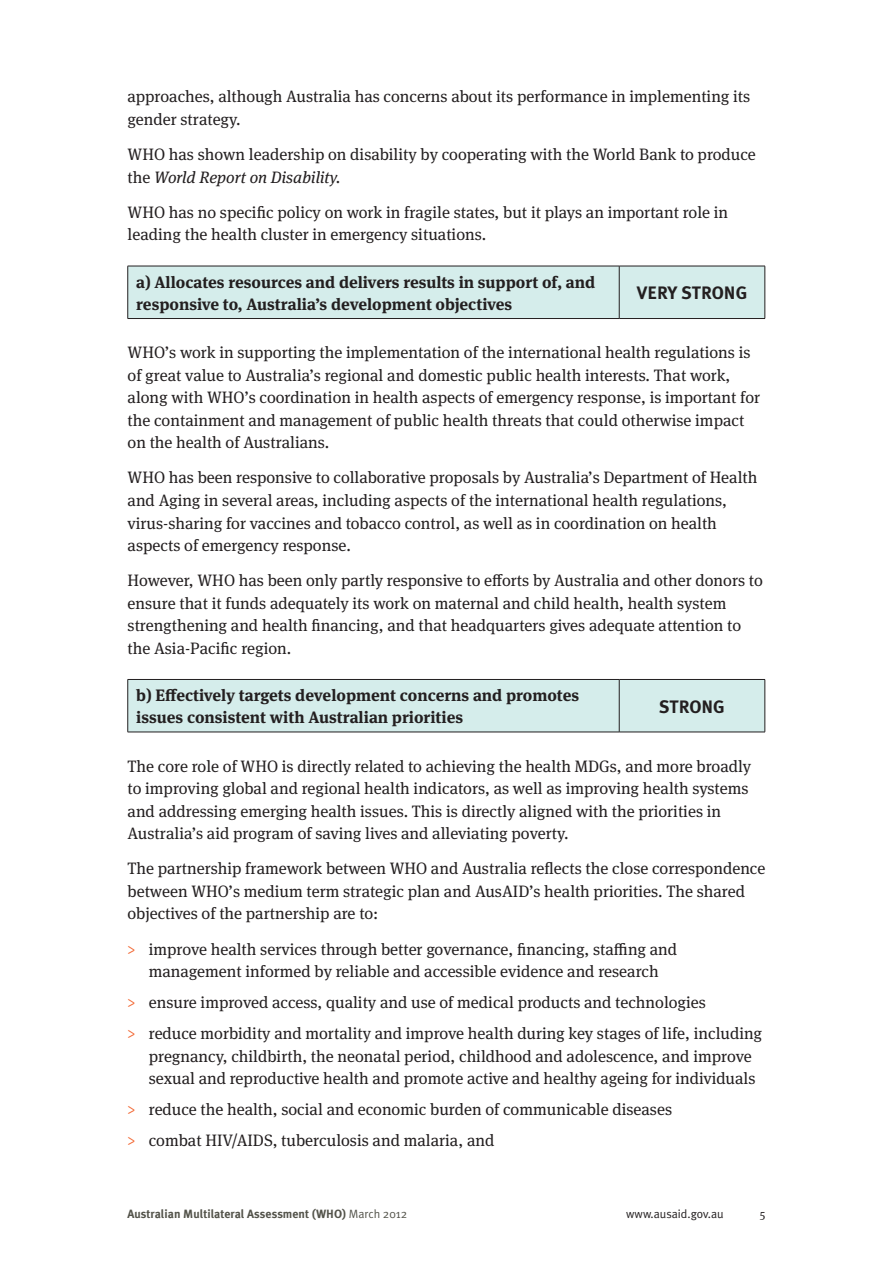
<style>
.page{position:relative;width:893px;height:1263px;background:#fff}
.page>*{position:absolute;margin:0;border:0;box-sizing:border-box;transform-origin:0 0}
._08bbbb_RIGHT_COLUMN{font:700 18px "Meta Plus";color:#231f20}
._04__BODY_TEXT{font:16.5px/22.5px "Meta Serif OT";color:#231f20}
._05a__DOT_POINTS{font:16.5px/22.5px "Meta Serif OT";color:#231f20;text-align:center}
._04__BODY_TEXT-2{font:700 16.5px/22.5px "Meta Serif OT";color:#231f20}
.t1{font:700 12px "Meta Plus";color:#53534a}
.t2{font:12px "Meta Plus Normal";color:#231f20}
.t3{font:12px "Meta Serif OT";color:#231f20}
.s1{font-style:italic}
.s2{color:#f26631}
.s3{font-family:"Meta Plus Normal";font-weight:400}
</style>
<div class="page">
<div style="left:128px;top:267px;width:637px;height:51px;background:#d5edeb"></div>
<hr style="left:128px;top:266px;width:491px;height:1px;background:#231f20">
<hr style="left:619px;top:266px;width:146px;height:1px;background:#231f20">
<hr style="left:619px;top:266px;width:1px;height:52px;background:#231f20">
<hr style="left:128px;top:318px;width:491px;height:1px;background:#231f20">
<hr style="left:619px;top:318px;width:146px;height:1px;background:#231f20">
<hr style="left:127px;top:266px;width:1px;height:52px;background:#231f20">
<hr style="left:765px;top:266px;width:1px;height:52px;background:#231f20">
<div style="left:128px;top:680px;width:637px;height:52px;background:#d5edeb"></div>
<hr style="left:128px;top:679px;width:491px;height:1px;background:#231f20">
<hr style="left:619px;top:679px;width:146px;height:1px;background:#231f20">
<hr style="left:619px;top:680px;width:1px;height:52px;background:#231f20">
<hr style="left:128px;top:732px;width:491px;height:1px;background:#231f20">
<hr style="left:619px;top:732px;width:146px;height:1px;background:#231f20">
<hr style="left:127px;top:680px;width:1px;height:52px;background:#231f20">
<hr style="left:765px;top:680px;width:1px;height:52px;background:#231f20">
<p class="_04__BODY_TEXT" style="left:128px;top:86px;width:624px">approaches, although Australia has concerns about its performance in implementing its gender strategy.</p>
<p class="_04__BODY_TEXT" style="left:128px;top:143px;width:630px">WHO has shown leadership on disability by cooperating with the World Bank to produce the <span class="s1">World Report on Disability.</span></p>
<p class="_04__BODY_TEXT" style="left:128px;top:201px;width:602px">WHO has no specific policy on work in fragile states, but it plays an important role in leading the health cluster in emergency situations.</p>
<p class="_04__BODY_TEXT-2" style="left:136px;top:271px;width:460px">a) Allocates resources and delivers results in support of, and responsive to, Australia’s development objectives</p>
<p class="_08bbbb_RIGHT_COLUMN" style="left:637px;top:283px;width:112px">VERY STRONG</p>
<p class="_04__BODY_TEXT" style="left:128px;top:342px;width:634px">WHO’s work in supporting the implementation of the international health regulations is of great value to Australia’s regional and domestic public health interests. That work, along with WHO’s coordination in health aspects of emergency response, is important for the containment and management of public health threats that could otherwise impact on the health of Australians.</p>
<p class="_04__BODY_TEXT" style="left:128px;top:467px;width:631px">WHO has been responsive to collaborative proposals by Australia’s Department of Health and Aging in several areas, including aspects of the international health regulations, virus-sharing for vaccines and tobacco control, as well as in coordination on health aspects of emergency response.</p>
<p class="_04__BODY_TEXT" style="left:128px;top:570px;width:637px">However, WHO has been only partly responsive to efforts by Australia and other donors to ensure that it funds adequately its work on maternal and child health, health system strengthening and health financing, and that headquarters gives adequate attention to the Asia-Pacific region.</p>
<p class="_04__BODY_TEXT-2" style="left:136px;top:684px;width:444px">b) Effectively targets development concerns and promotes issues consistent with Australian priorities</p>
<p class="_08bbbb_RIGHT_COLUMN" style="left:659px;top:696px;width:67px">STRONG</p>
<p class="_04__BODY_TEXT" style="left:128px;top:755px;width:625px">The core role of WHO is directly related to achieving the health MDGs, and more broadly to improving global and regional health indicators, as well as improving health systems and addressing emerging health issues. This is directly aligned with the priorities in Australia’s aid program of saving lives and alleviating poverty.</p>
<p class="_04__BODY_TEXT" style="left:128px;top:858px;width:639px">The partnership framework between WHO and Australia reflects the close correspondence between WHO’s medium term strategic plan and AusAID’s health priorities. The shared objectives of the partnership are to:</p>
<p class="_05a__DOT_POINTS" style="left:128px;top:938px;width:551px"><span class="s2">&gt;</span> improve health services through better governance, financing, staffing and management informed by reliable and accessible evidence and research</p>
<p class="_05a__DOT_POINTS" style="left:128px;top:992px;width:580px"><span class="s2">&gt;</span> ensure improved access, quality and use of medical products and technologies</p>
<p class="_05a__DOT_POINTS" style="left:149px;top:1023px;width:615px;text-align:left;text-indent:-21px"><span class="s2">&gt;</span> reduce morbidity and mortality and improve health during key stages of life, including pregnancy, childbirth, the neonatal period, childhood and adolescence, and improve sexual and reproductive health and promote active and healthy ageing for individuals</p>
<p class="_05a__DOT_POINTS" style="left:128px;top:1099px;width:546px"><span class="s2">&gt;</span> reduce the health, social and economic burden of communicable diseases</p>
<p class="_05a__DOT_POINTS" style="left:128px;top:1130px;width:368px"><span class="s2">&gt;</span> combat HIV/AIDS, tuberculosis and malaria, and</p>
<p class="t1" style="left:128px;top:1207px;width:281px">Australian Multilateral Assessment (WHO) <span class="s3">March 2012</span></p>
<p class="t2" style="left:626px;top:1207px;width:99px">www.ausaid.gov.au</p>
<p class="t3" style="left:760px;top:1207px;width:7px">5</p>
</div>
